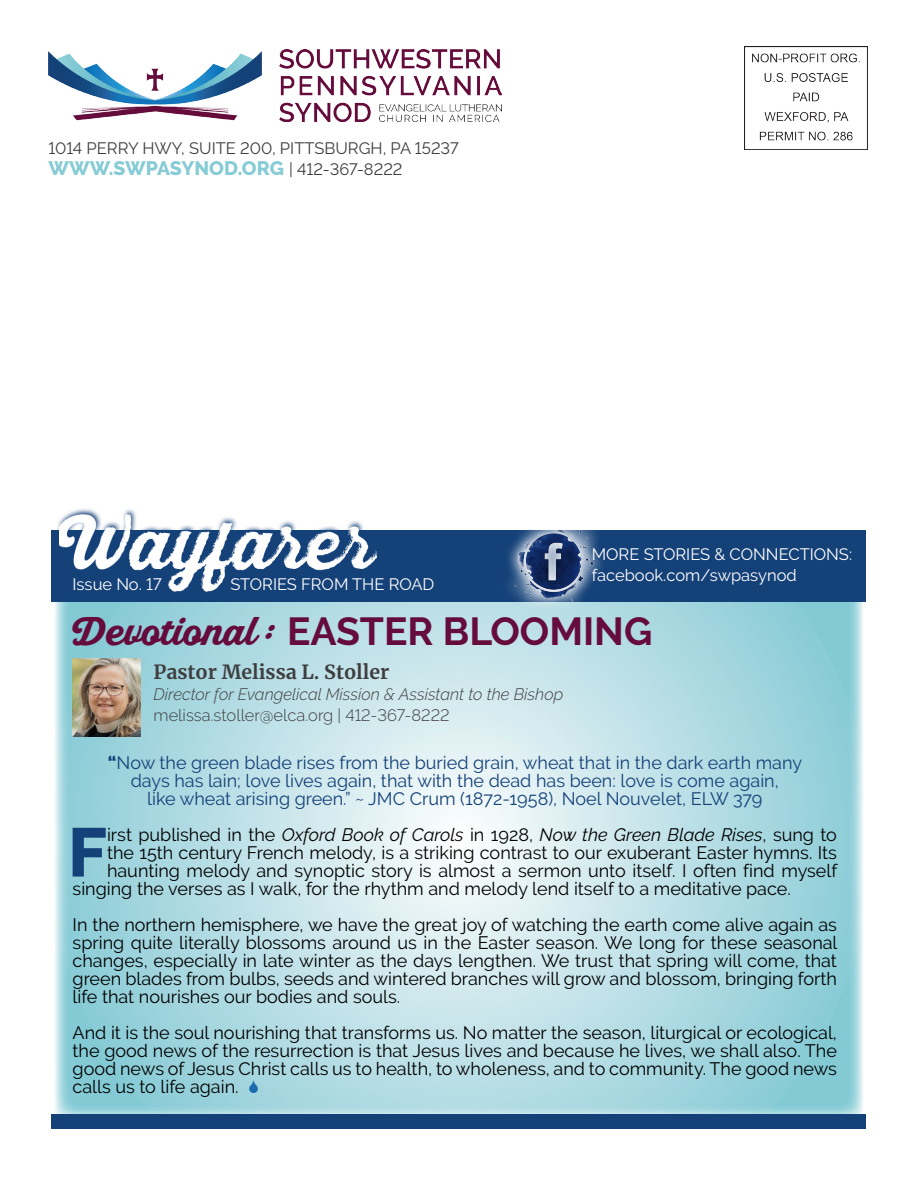
<style>
.page{position:relative;width:918px;height:1188px;background:#fff}
.page>*{position:absolute;margin:0;border:0;box-sizing:border-box;transform-origin:0 0}
.Body_Copy{font:800 68.7px "Raleway";color:#144178}
.t1{font:700 39px "Raleway";color:#650c3d}
.Body_Copy-2{font:800 19.5px "Raleway";color:#86cbd5}
.Body_Copy-3{font:700 19.5px "Merriweather";color:#3e3e3f}
.Body_Copy-4{font:18px/18px "Raleway";color:#000;text-align:justify}
.Body_Copy-5{font:18px/18px "Raleway";color:#144178;text-align:center}
.Body_Copy-6{font:italic 18px "Raleway";color:#000}
.Body_Copy-7{font:16.5px "Raleway";color:#fff}
.Body_Copy-8{font:italic 300 16.5px "Raleway";color:#3e3e3f}
.Body_Copy-9{font:16.5px "Raleway";color:#3e3e3f}
.Body_Copy-10{font:300 16.5px "Raleway";color:#3e3e3f}
.s1{font-weight:400;font-size:16.5px;color:#3e3e3f}
.s2{font-family:"Bookman Script";font-weight:400}
.s3{font-weight:800}
.s4{font-style:normal}
</style>
<div class="page">
<svg style="left:51px;top:553px;width:812px;height:573px;background:#b7dee5"></svg>
<img style="left:744px;top:47px;width:124px;height:103px">
<img style="left:49px;top:49px;width:453px;height:72px">
<div style="left:52px;top:530px;width:814px;height:72px;background:#144178"></div>
<svg style="left:57px;top:509px;width:320px;height:83px"></svg>
<img style="left:60px;top:515px;width:316px;height:76px">
<div style="left:52px;top:1114px;width:814px;height:15px;background:#144178"></div>
<div style="left:501px;top:516px;width:106px;height:98px;background:#fff;opacity:.96"></div>
<img style="left:514px;top:530px;width:80px;height:72px">
<img style="left:73px;top:658px;width:68px;height:79px">
<svg style="left:249px;top:1079px;width:9px;height:14px"></svg>
<p class="Body_Copy-9" style="left:49px;top:139px;width:412px">1014 PERRY HWY, SUITE 200, PITTSBURGH, PA 15237</p>
<p class="Body_Copy-2" style="left:49px;top:157px;width:355px">WWW.SWPASYNOD.ORG <span class="s1">| 412-367-8222</span></p>
<p class="Body_Copy-7" style="left:73px;top:574px;width:91px">Issue No. 17</p>
<p class="Body_Copy-7" style="left:230px;top:574px;width:206px">STORIES FROM THE ROAD</p>
<p class="Body_Copy-7" style="left:592px;top:544px;width:262px">MORE STORIES &amp; CONNECTIONS:</p>
<p class="Body_Copy-7" style="left:592px;top:565px;width:207px">facebook.com/swpasynod</p>
<h2 class="t1" style="left:73px;top:609px;width:581px"><span class="s2">Devotional :</span> EASTER BLOOMING</h2>
<p class="Body_Copy-3" style="left:154px;top:658px;width:237px">Pastor Melissa L. Stoller</p>
<p class="Body_Copy-8" style="left:154px;top:684px;width:411px">Director for Evangelical Mission &amp; Assistant to the Bishop</p>
<p class="Body_Copy-10" style="left:154px;top:705px;width:298px">melissa.stoller@elca.org | 412-367-8222</p>
<p class="Body_Copy-5" style="left:108px;top:753px;width:696px"><span class="s3">“</span>Now the green blade rises from the buried grain, wheat that in the dark earth many days has lain; love lives again, that with the dead has been: love is come again,<br>like wheat arising green.” ~ JMC Crum (1872-1958), Noel Nouvelet, ELW 379</p>
<p class="Body_Copy" style="left:68px;top:813px;width:41px">F</p>
<p class="Body_Copy-6" style="left:107px;top:824px;width:731px"><span class="s4">irst published in the</span> Oxford Book of Carols <span class="s4">in 1928,</span> Now the Green Blade Rises<span class="s4">, sung to</span></p>
<p class="Body_Copy-4" style="left:107px;top:843px;width:731px">the 15th century French melody, is a striking contrast to our exuberant Easter hymns. Its</p>
<p class="Body_Copy-4" style="left:107px;top:861px;width:732px">haunting melody and synoptic story is almost a sermon unto itself. I often find myself</p>
<p class="Body_Copy-4" style="left:73px;top:879px;width:720px">singing the verses as I walk, for the rhythm and melody lend itself to a meditative pace.</p>
<p class="Body_Copy-4" style="left:73px;top:915px;width:766px">In the northern hemisphere, we have the great joy of watching the earth come alive again as spring quite literally blossoms around us in the Easter season. We long for these seasonal changes, especially in late winter as the days lengthen. We trust that spring will come, that green blades from bulbs, seeds and wintered branches will grow and blossom, bringing forth life that nourishes our bodies and souls.</p>
<p class="Body_Copy-4" style="left:73px;top:1023px;width:766px">And it is the soul nourishing that transforms us. No matter the season, liturgical or ecological, the good news of the resurrection is that Jesus lives and because he lives, we shall also. The good news of Jesus Christ calls us to health, to wholeness, and to community. The good news calls us to life again.</p>
</div>
